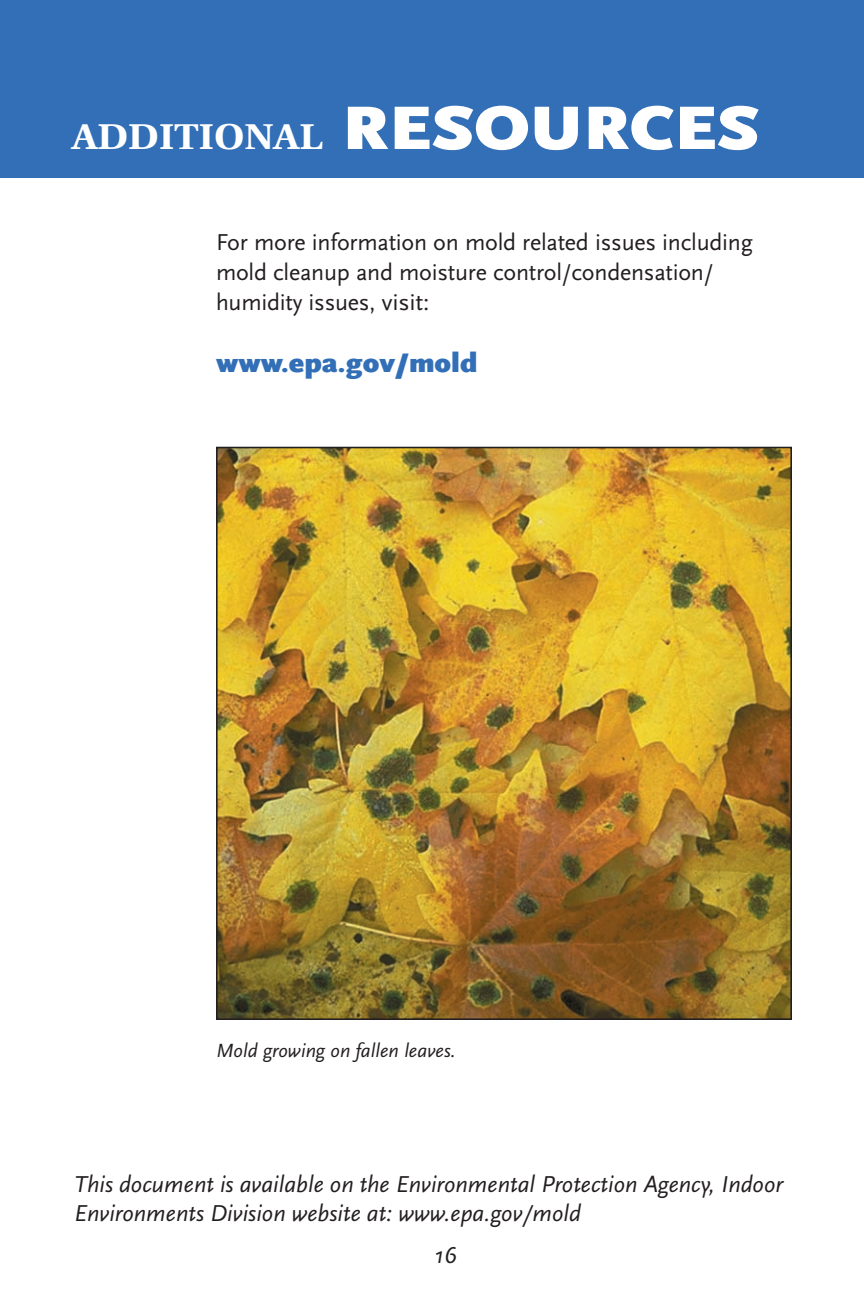
<style>
.page{position:relative;width:864px;height:1296px;background:#fff}
.page>*{position:absolute;margin:0;border:0;box-sizing:border-box;transform-origin:0 0}
.t1{font:700 36px "Utopia";color:#fff;scale:1.1 1}
.t2{font:900 28px "Scala Sans Pro";color:#326fb7;scale:1.05 1}
.t3{font:italic 24px/28.8px "Scala Sans Pro";color:#231f20}
.t4{font:24px/30px "Scala Sans Pro";letter-spacing:-.01em;color:#231f20}
.t5{font:italic 20px "Scala Sans Pro";color:#231f20}
.s1{font-family:"Scala Sans Pro";font-weight:900;font-size:64px}
</style>
<div class="page">
<div style="left:0;top:0;width:864px;height:178px;background:#326fb7"></div>
<img style="left:219px;top:450px;width:570px;height:567px">
<div style="left:216px;top:447px;width:576px;height:573px;border:2px solid #231f20"></div>
<h1 class="t1" style="left:72px;top:116px;width:619px">ADDITIONAL <span class="s1">Resources</span></h1>
<p class="t4" style="left:216px;top:227px;width:538px">For more information on mold related issues including mold cleanup and moisture control/condensation/ humidity issues, visit:</p>
<p class="t2" style="left:216px;top:346px;width:251px">www.epa.gov/mold</p>
<p class="t5" style="left:216px;top:1038px;width:241px">Mold growing on fallen leaves.</p>
<p class="t3" style="left:74px;top:1169px;width:710px">This document is available on the Environmental Protection Agency, Indoor<br>Environments Division website at: www.epa.gov/mold</p>
<p class="t3" style="left:435px;top:1240px;width:23px">16</p>
</div>
